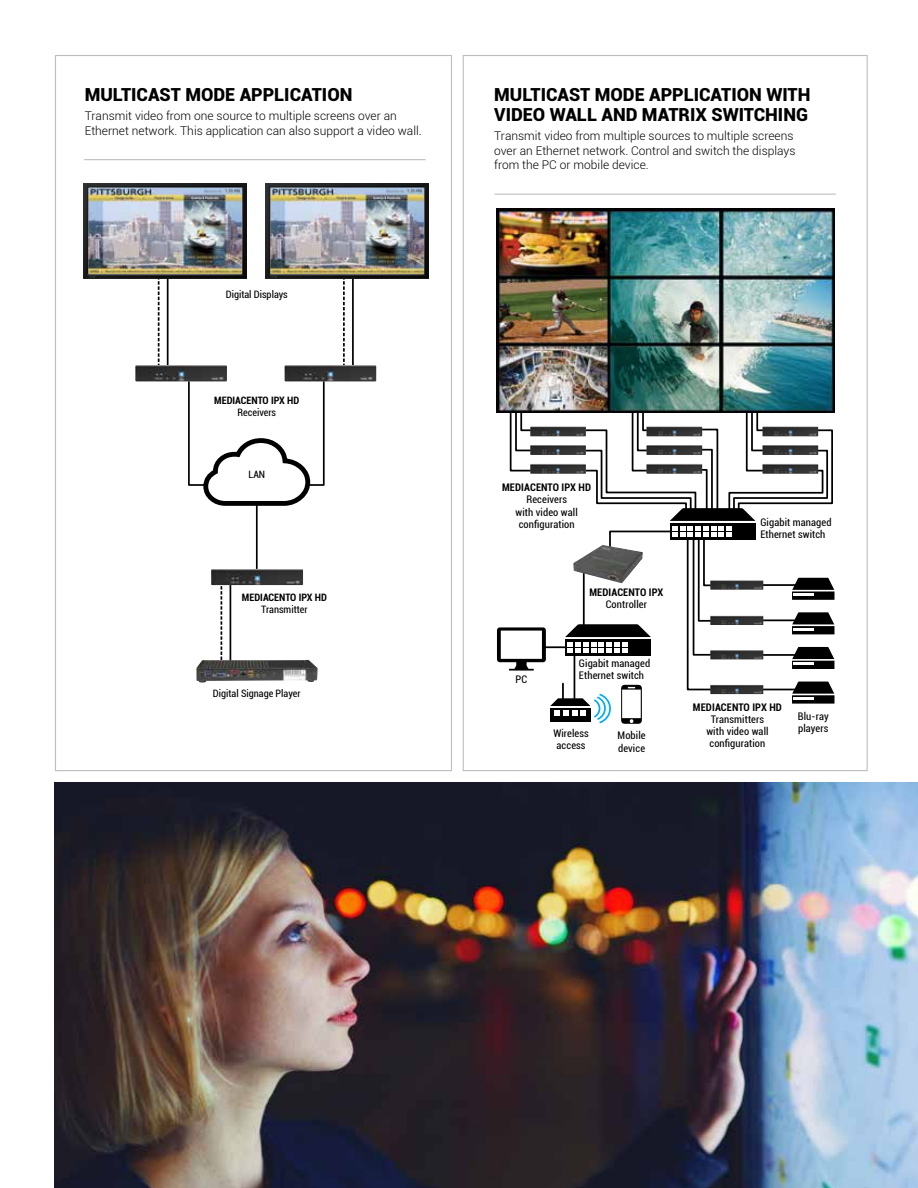
<style>
.page{position:relative;width:918px;height:1188px;background:#fff}
.page>*{position:absolute;margin:0;border:0;box-sizing:border-box;transform-origin:0 0}
.t1{font:900 18px/19.5px "Roboto";color:#000}
.t2{font:300 12px/14.4px "Roboto";color:#000}
.t3{font:condensed 10.5px/12.3px "Roboto";letter-spacing:.01em;color:#000}
.t4{font:700 condensed 10.5px "Roboto";letter-spacing:.01em;color:#000}
.t5{font:condensed 10.2px "Roboto";color:#000}
.t6{font:700 condensed 10.2px "Roboto";color:#000}
</style>
<div class="page">
<hr style="left:54px;top:1125px;width:810px;height:2px;background:#bcbec0">
<svg style="left:497px;top:412px;width:337px;height:312px"></svg>
<img style="left:496px;top:208px;width:338px;height:204px">
<img style="left:573px;top:545px;width:70px;height:38px">
<img style="left:646px;top:426px;width:56px;height:10px">
<img style="left:646px;top:445px;width:56px;height:10px">
<img style="left:646px;top:464px;width:56px;height:10px">
<img style="left:530px;top:426px;width:56px;height:10px">
<img style="left:530px;top:445px;width:56px;height:10px">
<img style="left:530px;top:464px;width:56px;height:10px">
<img style="left:762px;top:426px;width:56px;height:10px">
<img style="left:762px;top:445px;width:56px;height:10px">
<img style="left:762px;top:464px;width:56px;height:10px">
<img style="left:710px;top:580px;width:53px;height:10px">
<img style="left:710px;top:685px;width:53px;height:9px">
<img style="left:710px;top:650px;width:53px;height:9px">
<img style="left:710px;top:616px;width:53px;height:9px">
<hr style="left:352px;top:274px;width:2px;height:93px;background:#000">
<svg style="left:343px;top:278px;width:2px;height:87px"></svg>
<hr style="left:167px;top:274px;width:2px;height:93px;background:#000">
<hr style="left:256px;top:500px;width:2px;height:70px;background:#000">
<svg style="left:158px;top:278px;width:2px;height:87px"></svg>
<hr style="left:230px;top:585px;width:1px;height:80px;background:#000">
<svg style="left:221px;top:585px;width:1px;height:75px"></svg>
<svg style="left:188px;top:380px;width:137px;height:128px"></svg>
<img style="left:83px;top:183px;width:163px;height:95px">
<img style="left:265px;top:183px;width:163px;height:95px">
<img style="left:196px;top:660px;width:122px;height:23px">
<img style="left:135px;top:365px;width:92px;height:17px">
<img style="left:285px;top:365px;width:91px;height:17px">
<img style="left:211px;top:569px;width:92px;height:16px">
<img style="left:55px;top:782px;width:863px;height:406px">
<hr style="left:84px;top:159px;width:342px;height:1px;background:#bcbec0">
<hr style="left:495px;top:194px;width:341px;height:1px;background:#bcbec0">
<h1 class="t1" style="left:85px;top:84px;width:269px">MULTICAST MODE APPLICATION</h1>
<p class="t2" style="left:85px;top:108px;width:338px">Transmit video from one source to multiple screens over an<br>Ethernet network. This application can also support a video wall.</p>
<p class="t5" style="left:226px;top:287px;width:63px">Digital Displays</p>
<p class="t6" style="left:214px;top:393px;width:87px">MEDIACENTO IPX HD</p>
<p class="t5" style="left:237px;top:406px;width:40px">Receivers</p>
<p class="t5" style="left:248px;top:467px;width:18px">LAN</p>
<p class="t6" style="left:242px;top:590px;width:87px">MEDIACENTO IPX HD</p>
<p class="t5" style="left:261px;top:602px;width:48px">Transmitter</p>
<p class="t5" style="left:213px;top:686px;width:89px">Digital Signage Player</p>
<h1 class="t1" style="left:494px;top:84px;width:318px">MULTICAST MODE APPLICATION WITH<br>VIDEO WALL AND MATRIX SWITCHING</h1>
<p class="t2" style="left:494px;top:128px;width:303px">Transmit video from multiple sources to multiple screens over an Ethernet network. Control and switch the displays from the PC or mobile device.</p>
<p class="t4" style="left:502px;top:480px;width:91px">MEDIACENTO IPX HD</p>
<p class="t3" style="left:516px;top:493px;width:64px;text-align:center">Receivers<br>with video wall configuration</p>
<p class="t3" style="left:516px;top:672px;width:13px">PC</p>
<p class="t4" style="left:589px;top:585px;width:75px">MEDIACENTO IPX</p>
<p class="t3" style="left:606px;top:598px;width:43px">Controller</p>
<p class="t3" style="left:579px;top:657px;width:73px">Gigabit managed<br>Ethernet switch</p>
<p class="t3" style="left:553px;top:727px;width:37px;text-align:center">Wireless access</p>
<p class="t3" style="left:618px;top:729px;width:30px">Mobile device</p>
<p class="t3" style="left:760px;top:516px;width:73px">Gigabit managed<br>Ethernet switch</p>
<p class="t4" style="left:693px;top:699px;width:91px">MEDIACENTO IPX HD</p>
<p class="t3" style="left:706px;top:713px;width:64px;text-align:center">Transmitters with video wall configuration</p>
<p class="t3" style="left:798px;top:710px;width:32px">Blu-ray players</p>
</div>
